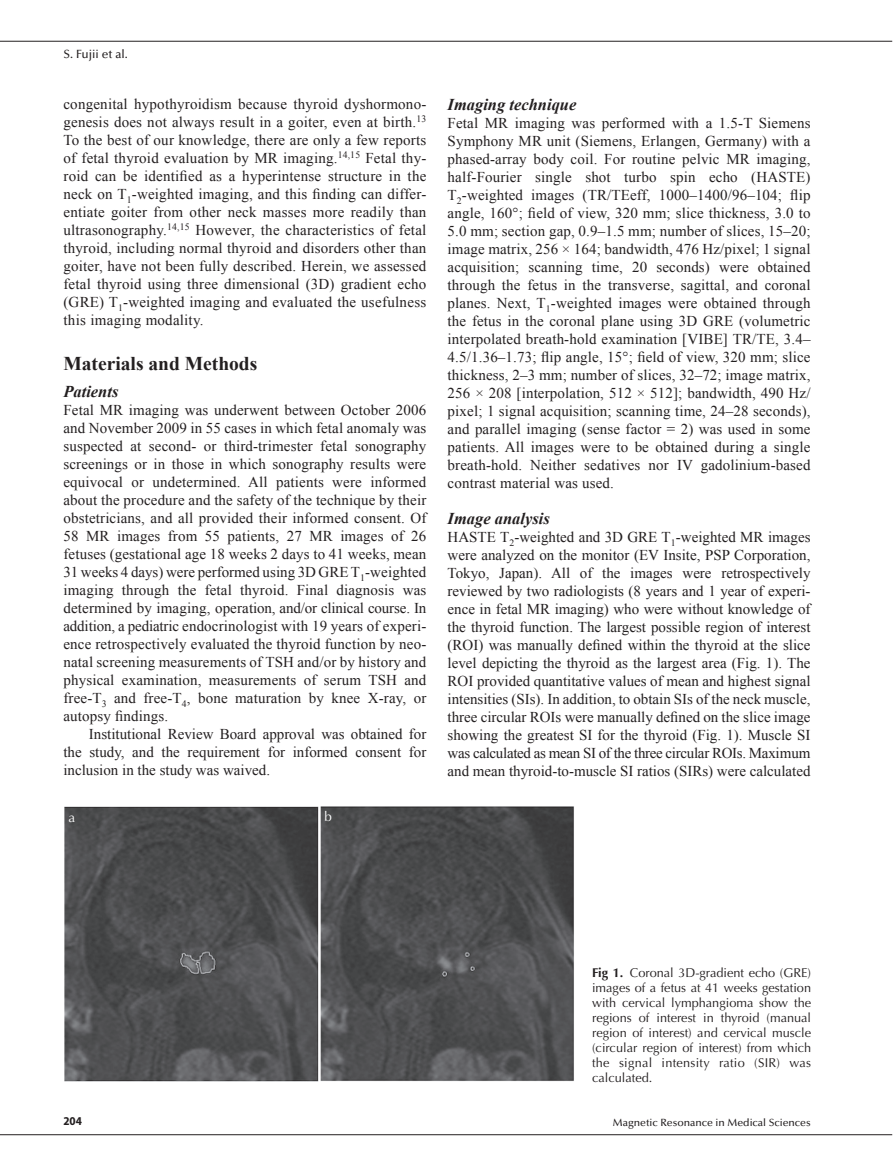
<style>
.page{position:relative;width:893px;height:1174px;background:#fff}
.page>*{position:absolute;margin:0;border:0;box-sizing:border-box;transform-origin:0 0}
.t1{font:700 19.5px "Times New Roman";color:#231f20}
.t2{font:italic 700 16.5px "Times New Roman";color:#231f20}
.t3{font:15px/18px "Times New Roman";letter-spacing:.01em;color:#231f20;text-align:justify}
.t4{font:13.5px "Optima LT Std";color:#fff}
.t5{font:12.75px/15px "Optima LT Std";letter-spacing:.02em;color:#231f20;text-align:justify}
.t6{font:500 12px "Optima LT Std";color:#231f20}
.t7{font:700 semi-condensed 12px "Myriad Pro";color:#231f20}
.t8{font:500 10.5px "Optima LT Std";color:#231f20}
.s1{font-weight:700}
</style>
<div class="page">
<hr style="left:0;top:1134px;width:892px;height:1px;background:#231f20">
<hr style="left:0;top:41px;width:892px;height:1px;background:#231f20">
<img style="left:64px;top:806px;width:510px;height:275px">
<p class="t6" style="left:63px;top:48px;width:66px">S. Fujii et al.</p>
<p class="t3" style="left:63px;top:95px;width:364px">congenital hypothyroidism because thyroid dyshormono&shy;genesis does not always result in a goiter, even at birth.<sup>13<br></sup>To the best of our knowledge, there are only a few reports of fetal thyroid evaluation by MR imaging.<sup>14,15</sup> Fetal thy&shy;roid can be identified as a hyperintense structure in the neck on T<sub>1</sub>-weighted imaging, and this finding can differ&shy;entiate goiter from other neck masses more readily than ultrasonography.<sup>14,15</sup> However, the characteristics of fetal thyroid, including normal thyroid and disorders other than goiter, have not been fully described. Herein, we assessed fetal thyroid using three dimensional (3D) gradient echo (GRE) T<sub>1</sub>-weighted imaging and evaluated the usefulness this imaging modality.</p>
<h1 class="t1" style="left:63px;top:350px;width:195px">Materials and Methods</h1>
<p class="t2" style="left:63px;top:380px;width:57px">Patients</p>
<p class="t3" style="left:63px;top:401px;width:364px">Fetal MR imaging was underwent between October 2006 and November 2009 in 55 cases in which fetal anomaly was suspected at second- or third-trimester fetal sonography screenings or in those in which sonography results were equivocal or undetermined. All patients were informed about the procedure and the safety of the technique by their obstetricians, and all provided their informed consent. Of 58 MR images from 55 patients, 27 MR images of 26 fetuses (gestational age 18 weeks 2 days to 41 weeks, mean 31 weeks 4 days) were performed using 3D GRE T<sub>1</sub>-weighted imaging through the fetal thyroid. Final diagnosis was determined by imaging, operation, and/or clinical course. In addition, a pediatric endocrinologist with 19 years of experi&shy;ence retrospectively evaluated the thyroid function by neo&shy;natal screening measurements of TSH and/or by history and physical examination, measurements of serum TSH and free-T<sub>3</sub> and free-T<sub>4</sub>, bone maturation by knee X-ray, or autopsy findings.</p>
<p class="t3" style="left:63px;top:725px;width:364px;text-indent:25px">Institutional Review Board approval was obtained for the study, and the requirement for informed consent for inclusion in the study was waived.</p>
<p class="t4" style="left:69px;top:809px;width:8px">a</p>
<p class="t4" style="left:324px;top:808px;width:9px">b</p>
<p class="t2" style="left:448px;top:93px;width:130px">Imaging technique</p>
<p class="t3" style="left:448px;top:114px;width:364px">Fetal MR imaging was performed with a 1.5-T Siemens Symphony MR unit (Siemens, Erlangen, Germany) with a phased-array body coil. For routine pelvic MR imaging, half-Fourier single shot turbo spin echo (HASTE)<br>T<sub>2</sub>-weighted images (TR/TEeff, 1000–1400/96–104; flip angle, 160°; field of view, 320 mm; slice thickness, 3.0 to 5.0 mm; section gap, 0.9–1.5 mm; number of slices, 15–20; image matrix, 256 × 164; bandwidth, 476 Hz/pixel; 1 signal acquisition; scanning time, 20 seconds) were obtained through the fetus in the transverse, sagittal, and coronal planes. Next, T<sub>1</sub>-weighted images were obtained through the fetus in the coronal plane using 3D GRE (volumetric interpolated breath-hold examination [VIBE] TR/TE, 3.4– 4.5/1.36–1.73; flip angle, 15°; field of view, 320 mm; slice thickness, 2–3 mm; number of slices, 32–72; image matrix, 256 × 208 [interpolation, 512 × 512]; bandwidth, 490 Hz/ pixel; 1 signal acquisition; scanning time, 24–28 seconds), and parallel imaging (sense factor = 2) was used in some patients. All images were to be obtained during a single breath-hold. Neither sedatives nor IV gadolinium-based contrast material was used.</p>
<p class="t2" style="left:448px;top:507px;width:104px">Image analysis</p>
<p class="t3" style="left:448px;top:528px;width:364px">HASTE T<sub>2</sub>-weighted and 3D GRE T<sub>1</sub>-weighted MR images were analyzed on the monitor (EV Insite, PSP Corporation, Tokyo, Japan). All of the images were retrospectively reviewed by two radiologists (8 years and 1 year of experi&shy;ence in fetal MR imaging) who were without knowledge of the thyroid function. The largest possible region of interest (ROI) was manually defined within the thyroid at the slice level depicting the thyroid as the largest area (Fig. 1). The ROI provided quantitative values of mean and highest signal intensities (SIs). In addition, to obtain SIs of the neck muscle, three circular ROIs were manually defined on the slice image showing the greatest SI for the thyroid (Fig. 1). Muscle SI was calculated as mean SI of the three circular ROIs. Maximum and mean thyroid-to-muscle SI ratios (SIRs) were calculated</p>
<p class="t5" style="left:592px;top:965px;width:221px"><span class="s1">Fig 1.</span> Coronal 3D-gradient echo (GRE) images of a fetus at 41 weeks gestation with cervical lymphangioma show the regions of interest in thyroid (manual region of interest) and cervical muscle (circular region of interest) from which the signal intensity ratio (SIR) was calculated.</p>
<p class="t7" style="left:63px;top:1113px;width:20px">204</p>
<p class="t8" style="left:613px;top:1116px;width:199px">Magnetic Resonance in Medical Sciences</p>
</div>
